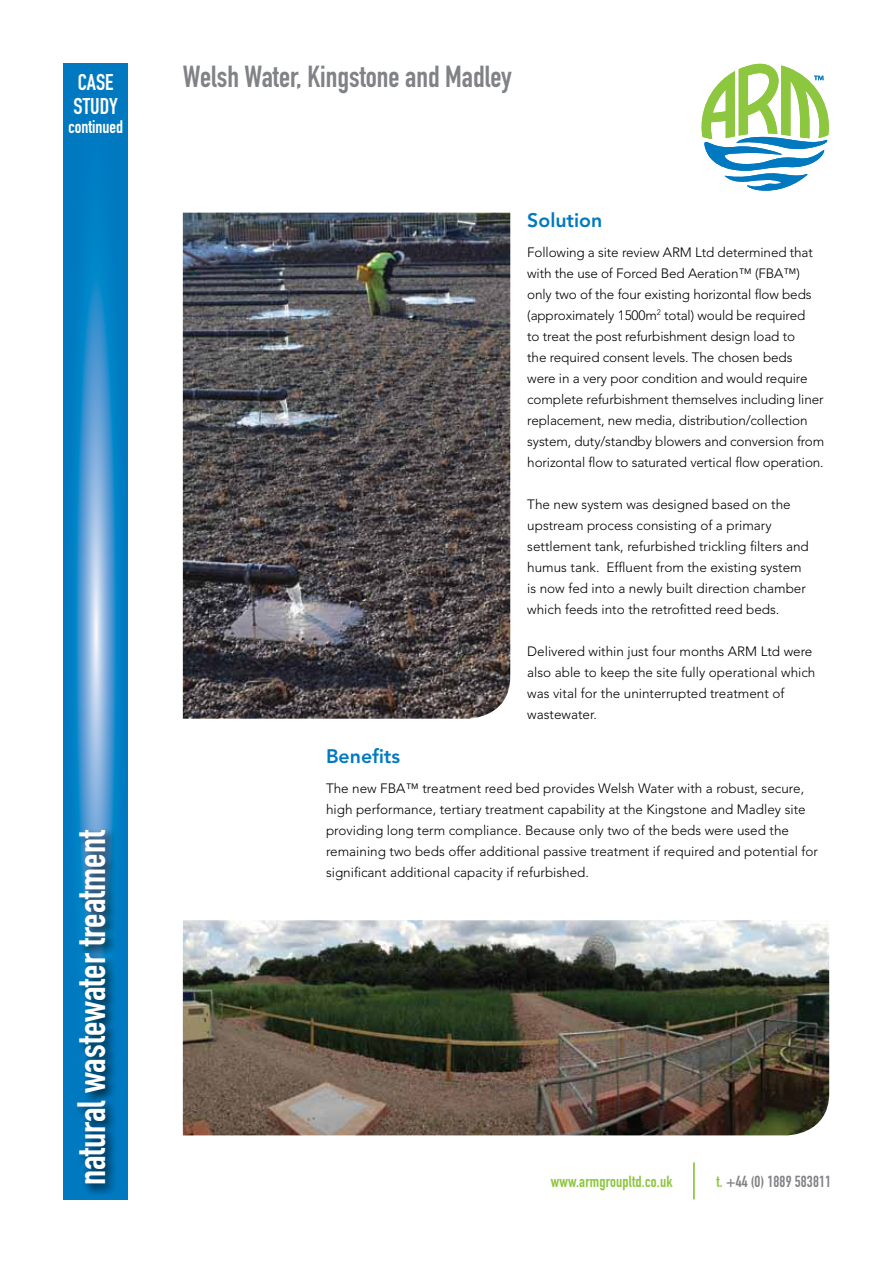
<style>
.page{position:relative;width:893px;height:1263px;background:#fff}
.page>*{position:absolute;margin:0;border:0;box-sizing:border-box;transform-origin:0 0}
.t1{font:39px "DIN Engschrift";color:#fff}
.t2{font:30px "DIN Engschrift";color:#808285}
.t3{font:22.5px/24px "DIN Engschrift";color:#fff}
.t4{font:800 19.5px "Avenir";color:#0079c1}
.t5{font:18px "DIN Engschrift";color:#fff}
.t6{font:15.9px "DIN Engschrift";letter-spacing:.01em;color:#8dc63f}
.t7{font:15.9px "DIN Engschrift";letter-spacing:.01em;color:#808285}
.t8{font:300 13.5px/21px "Avenir";color:#000}
.s1{color:#8dc63f}
</style>
<div class="page">
<svg style="left:64px;top:64px;width:64px;height:1135px;background:#2189ca"></svg>
<hr style="left:693px;top:1162px;width:2px;height:37px;background:#8dc63f">
<div style="left:74px;top:827px;width:44px;height:369px;background:#000;opacity:.75"></div>
<svg style="left:702px;top:64px;width:127px;height:127px"></svg>
<img style="left:183px;top:920px;width:646px;height:215px">
<img style="left:183px;top:213px;width:327px;height:506px">
<h3 class="t3" style="left:74px;top:70px;width:46px">CASE<br>STUDY</h3>
<h3 class="t5" style="left:68px;top:116px;width:57px">continued</h3>
<h1 class="t1" style="left:69px;top:1185px;width:357px;rotate:-90deg">natural wastewater treatment</h1>
<h2 class="t2" style="left:183px;top:59px;width:330px">Welsh Water, Kingstone and Madley</h2>
<h3 class="t4" style="left:527px;top:209px;width:77px">Solution</h3>
<p class="t8" style="left:527px;top:242px;width:299px">Following a site review ARM Ltd determined that with the use of Forced Bed Aeration™ (FBA™) only two of the four existing horizontal flow beds (approximately 1500m<sup>2</sup> total) would be required<br>to treat the post refurbishment design load to<br>the required consent levels. The chosen beds<br>were in a very poor condition and would require complete refurbishment themselves including liner replacement, new media, distribution/collection system, duty/standby blowers and conversion from horizontal flow to saturated vertical flow operation.</p>
<p class="t8" style="left:527px;top:494px;width:283px">The new system was designed based on the upstream process consisting of a primary settlement tank, refurbished trickling filters and humus tank. Effluent from the existing system is now fed into a newly built direction chamber which feeds into the retrofitted reed beds.</p>
<p class="t8" style="left:527px;top:641px;width:290px">Delivered within just four months ARM Ltd were also able to keep the site fully operational which was vital for the uninterrupted treatment of wastewater.</p>
<h3 class="t4" style="left:326px;top:745px;width:76px">Benefits</h3>
<p class="t8" style="left:326px;top:778px;width:493px">The new FBA™ treatment reed bed provides Welsh Water with a robust, secure, high performance, tertiary treatment capability at the Kingstone and Madley site providing long term compliance. Because only two of the beds were used the remaining two beds offer additional passive treatment if required and potential for significant additional capacity if refurbished.</p>
<p class="t6" style="left:551px;top:1172px;width:123px">www.armgroupltd.co.uk</p>
<p class="t7" style="left:716px;top:1172px;width:116px"><span class="s1">t.</span> +44 (0) 1889 583811</p>
</div>
